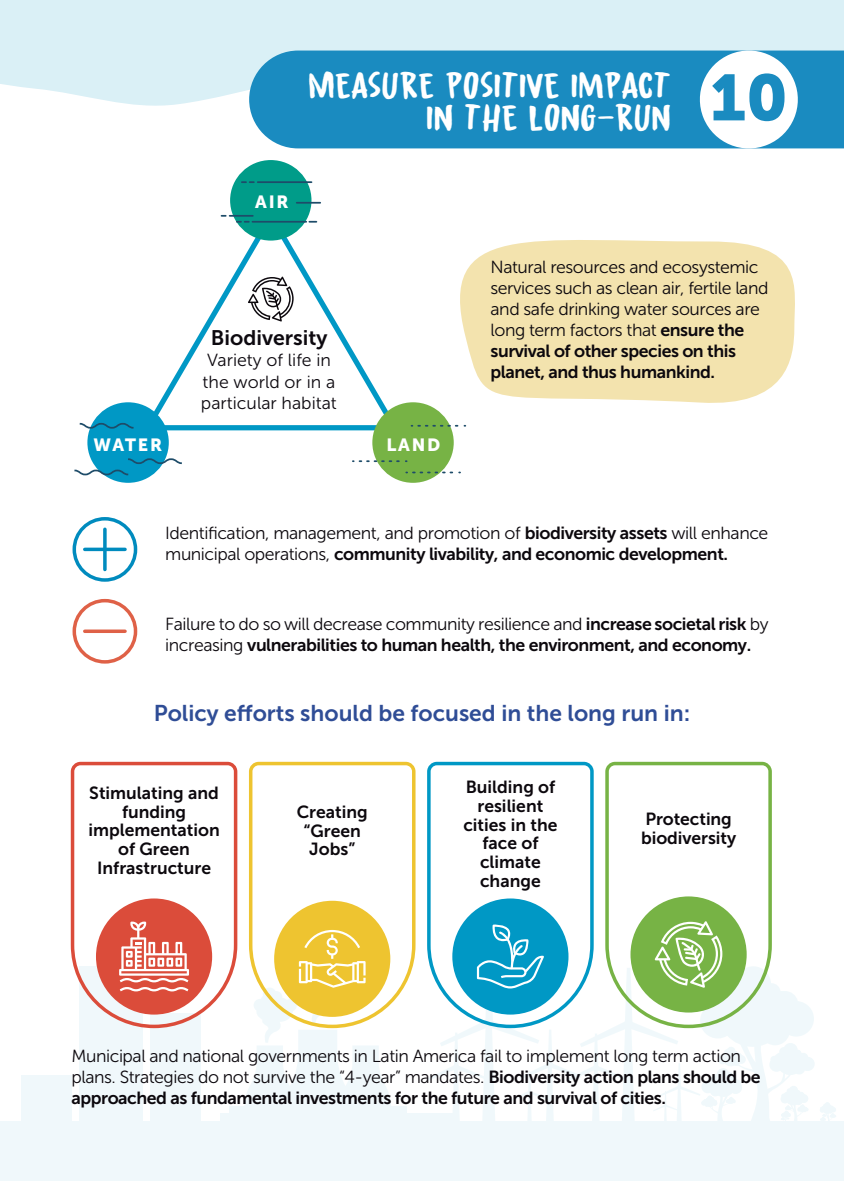
<style>
.page{position:relative;width:844px;height:1181px;background:#fff}
.page>*{position:absolute;margin:0;border:0;box-sizing:border-box;transform-origin:0 0}
.t1{font:64.58px "Museo Sans 900";color:#1a8bc0}
.t2{font:38.5px "Awesome Sauce DEMO";color:#fff}
.t3{font:22.75px "Museo Sans 700";color:#2f4d96}
.t4{font:21px "Museo Sans 700";color:#0d090f}
.t5{font:17.5px/21px "Museo Sans 300";letter-spacing:-.025em;color:#0c080d}
.t6{font:17.5px/21px "Museo Sans 700";letter-spacing:-.025em;color:#0c080d}
.t7{font:17.5px/18.7px "Museo Sans 700";color:#0c080d;text-align:center}
.t8{font:17.5px/21.7px "Museo Sans 300";color:#0d090f;text-align:center}
.t9{font:17.5px/18.7px "Museo Sans 700";letter-spacing:-.005em;color:#0c080d}
.t10{font:17.5px "Museo Sans 900";letter-spacing:.1em;color:#fff}
.s1{color:#fff}
.s2{font-family:"Museo Sans 700"}
.s3{font-family:"Museo Sans 300"}
</style>
<div class="page">
<div style="left:220px;top:1113px;width:232px;height:26px;background:#f0f8fb"></div>
<div style="left:229px;top:1106px;width:177px;height:14px;background:#f0f8fb"></div>
<div style="left:150px;top:1013px;width:50px;height:118px;background:#f0f8fb"></div>
<div style="left:21px;top:1074px;width:50px;height:57px;background:#f0f8fb"></div>
<div style="left:79px;top:966px;width:64px;height:165px;background:#f0f8fb"></div>
<div style="left:0;top:1120px;width:843px;height:61px;background:#f0f8fb"></div>
<div style="left:0;top:0;width:843px;height:106px;background:#daf0f6"></div>
<div style="left:249px;top:51px;width:594px;height:97px;background:#1a8bc0"></div>
<svg style="left:693px;top:44px;width:111px;height:105px"></svg>
<svg style="left:460px;top:240px;width:332px;height:163px;background:#f4e5b5"></svg>
<svg style="left:139px;top:209px;width:263px;height:223px"></svg>
<div style="left:372px;top:402px;width:81px;height:81px;background:#77b345;border-radius:50%"></div>
<div style="left:87px;top:402px;width:82px;height:81px;background:#0098c5;border-radius:50%"></div>
<div style="left:230px;top:160px;width:81px;height:81px;background:#009c89;border-radius:50%"></div>
<svg style="left:79px;top:422px;width:55px;height:7px"></svg>
<svg style="left:76px;top:457px;width:106px;height:19px"></svg>
<svg style="left:413px;top:471px;width:47px;height:2px"></svg>
<svg style="left:418px;top:425px;width:47px;height:2px"></svg>
<svg style="left:353px;top:460px;width:53px;height:2px"></svg>
<hr style="left:252px;top:221px;width:54px;height:2px;background:#1e4c69">
<svg style="left:309px;top:221px;width:7px;height:2px"></svg>
<svg style="left:237px;top:221px;width:12px;height:2px"></svg>
<svg style="left:242px;top:181px;width:12px;height:2px"></svg>
<hr style="left:257px;top:181px;width:54px;height:2px;background:#1e4c69">
<hr style="left:229px;top:215px;width:24px;height:2px;background:#1e4c69">
<hr style="left:296px;top:202px;width:24px;height:2px;background:#1e4c69">
<svg style="left:248px;top:277px;width:45px;height:44px"></svg>
<svg style="left:71px;top:762px;width:166px;height:266px"></svg>
<svg style="left:245px;top:1028px;width:146px;height:77px"></svg>
<svg style="left:249px;top:762px;width:166px;height:266px"></svg>
<svg style="left:427px;top:762px;width:166px;height:159px"></svg>
<svg style="left:427px;top:921px;width:409px;height:200px"></svg>
<svg style="left:605px;top:762px;width:166px;height:266px"></svg>
<svg style="left:103px;top:529px;width:4px;height:40px"></svg>
<svg style="left:85px;top:547px;width:40px;height:4px"></svg>
<div style="left:72px;top:517px;width:65px;height:65px;border:4px solid #008bbe;border-radius:50%"></div>
<svg style="left:85px;top:629px;width:40px;height:4px"></svg>
<div style="left:72px;top:599px;width:65px;height:64px;border:4px solid #df6147;border-radius:50%"></div>
<svg style="left:446px;top:72px;width:15px;height:27px"></svg>
<svg style="left:495px;top:75px;width:5px;height:23px"></svg>
<svg style="left:520px;top:75px;width:5px;height:23px"></svg>
<svg style="left:544px;top:74px;width:14px;height:25px"></svg>
<svg style="left:427px;top:106px;width:5px;height:23px"></svg>
<svg style="left:483px;top:104px;width:33px;height:28px"></svg>
<div style="left:309px;top:72px;width:124px;height:28px;background:#1a8bc0"></div>
<div style="left:572px;top:72px;width:97px;height:59px;background:#1a8bc0"></div>
<p class="t10" style="left:255px;top:192px;width:35px">AIR</p>
<p class="t4" style="left:211px;top:326px;width:118px">Biodiversity</p>
<p class="t8" style="left:201px;top:349px;width:137px">Variety of life in the world or in a particular habitat</p>
<h2 class="t2" style="left:463px;top:65px;width:82px">□▲▼❖</h2>
<h2 class="t2" style="left:433px;top:96px;width:148px">■ ▼ ●□■</h2>
<h1 class="t1" style="left:633px;top:61px;width:156px"><span class="s1">◆■</span> 10</h1>
<p class="t5" style="left:490px;top:257px;width:279px">Natural resources and ecosystemic services such as clean air, fertile land and safe drinking water sources are long term factors that <span class="s2">ensure the</span></p>
<p class="t6" style="left:490px;top:341px;width:247px">survival of other species on this planet, and thus humankind.</p>
<p class="t10" style="left:93px;top:435px;width:70px">WATER</p>
<p class="t10" style="left:386px;top:435px;width:55px">LAND</p>
<p class="t5" style="left:165px;top:522px;width:604px">Identification, management, and promotion of <span class="s2">biodiversity assets</span> will enhance</p>
<p class="t6" style="left:165px;top:543px;width:564px"><span class="s3">municipal operations,</span> community livability, and economic development.</p>
<p class="t5" style="left:165px;top:613px;width:604px">Failure to do so will decrease community resilience and <span class="s2">increase societal risk</span> by</p>
<p class="t6" style="left:165px;top:634px;width:587px"><span class="s3">increasing</span> vulnerabilities to human health, the environment, and economy.</p>
<h3 class="t3" style="left:154px;top:700px;width:538px">Policy efforts should be focused in the long run in:</h3>
<p class="t7" style="left:88px;top:783px;width:133px">Stimulating and funding implementation of Green<br>Infrastructure</p>
<p class="t7" style="left:296px;top:802px;width:73px">Creating “Green<br>Jobs”</p>
<p class="t7" style="left:463px;top:778px;width:95px">Building of resilient cities in the face of climate change</p>
<p class="t9" style="left:641px;top:809px;width:97px">Protecting biodiversity</p>
<p class="t5" style="left:71px;top:1045px;width:690px">Municipal and national governments in Latin America fail to implement long term action plans. Strategies do not survive the “4-year” mandates. <span class="s2">Biodiversity action plans should be</span></p>
<p class="t6" style="left:71px;top:1087px;width:595px">approached as fundamental investments for the future and survival of cities.</p>
</div>
